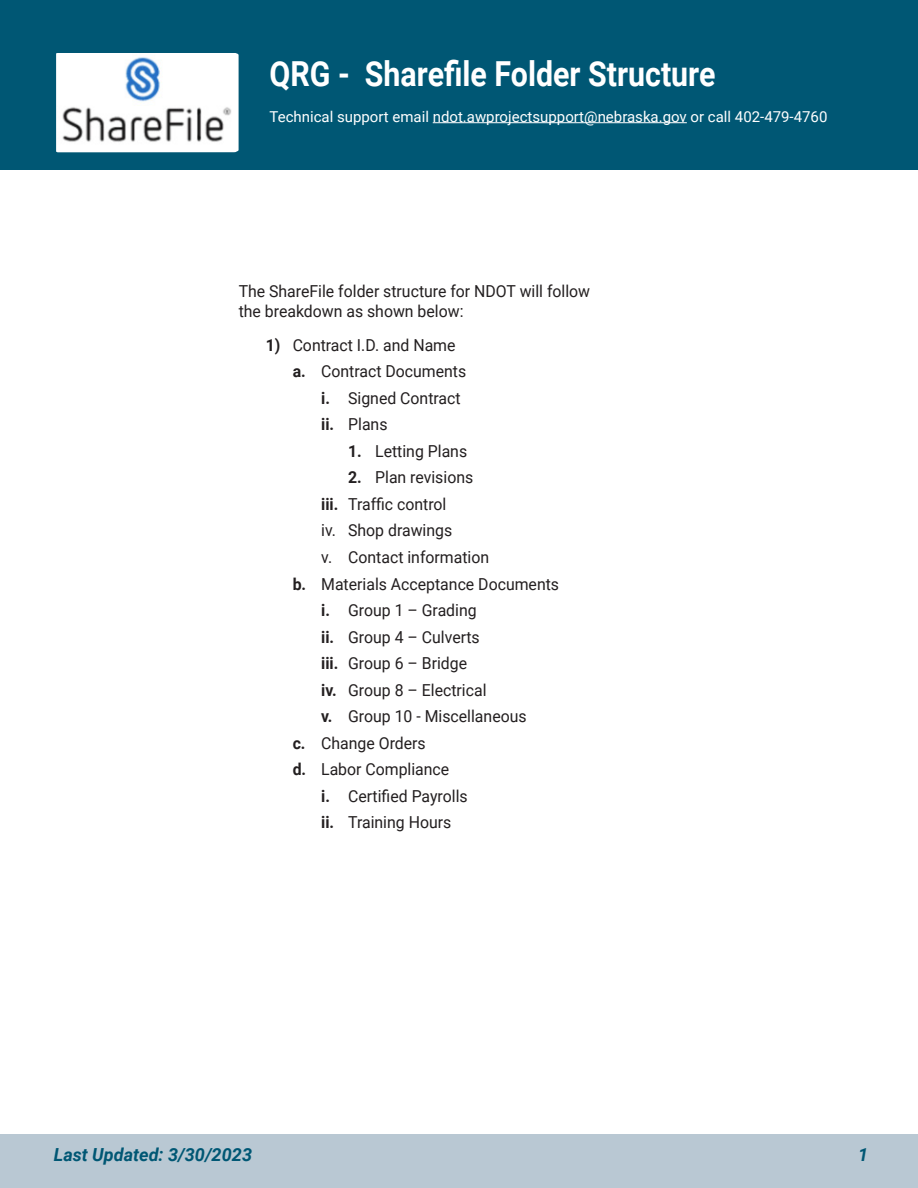
<style>
.page{position:relative;width:918px;height:1188px;background:#fff}
.page>*{position:absolute;margin:0;border:0;box-sizing:border-box;transform-origin:0 0}
.t1{font:700 34.5px "Roboto";color:#fff;scale:.88 1}
.t2{font:italic 700 18px "Roboto";color:#005774}
.t3{font:16.5px/19.8px "Roboto";color:#231f20;scale:.96 1}
.t4{font:15px "Roboto";color:#fff}
.s1{font-weight:700}
</style>
<div class="page">
<div style="left:0;top:1134px;width:918px;height:54px;background:#b9c8d3"></div>
<div style="left:0;top:0;width:917px;height:170px;background:#005774"></div>
<hr style="left:433px;top:122px;width:254px;height:1px;background:#fff">
<img style="left:56px;top:53px;width:183px;height:99px">
<p class="t1" style="left:269px;top:49px;width:508px">QRG - Sharefile Folder Structure</p>
<p class="t4" style="left:269px;top:106px;width:560px">Technical support email ndot.awprojectsupport@nebraska.gov or call 402-479-4760</p>
<p class="t3" style="left:239px;top:281px;width:368px">The ShareFile folder structure for NDOT will follow the breakdown as shown below:</p>
<p class="t3" style="left:266px;top:334px;width:199px"><span class="s1">1)</span> Contract I.D. and Name</p>
<p class="t3" style="left:293px;top:361px;width:182px"><span class="s1">a.</span> Contract Documents</p>
<p class="t3" style="left:321px;top:387px;width:147px"><span class="s1">i.</span> Signed Contract</p>
<p class="t3" style="left:321px;top:414px;width:71px"><span class="s1">ii.</span> Plans</p>
<p class="t3" style="left:348px;top:440px;width:126px"><span class="s1">1.</span> Letting Plans</p>
<p class="t3" style="left:348px;top:467px;width:132px"><span class="s1">2.</span> Plan revisions</p>
<p class="t3" style="left:321px;top:494px;width:132px"><span class="s1">iii.</span> Traffic control</p>
<p class="t3" style="left:321px;top:520px;width:138px">iv. Shop drawings</p>
<p class="t3" style="left:321px;top:547px;width:177px">v. Contact information</p>
<p class="t3" style="left:293px;top:573px;width:279px"><span class="s1">b.</span> Materials Acceptance Documents</p>
<p class="t3" style="left:321px;top:600px;width:164px"><span class="s1">i.</span> Group 1 – Grading</p>
<p class="t3" style="left:321px;top:626px;width:167px"><span class="s1">ii.</span> Group 4 – Culverts</p>
<p class="t3" style="left:321px;top:653px;width:154px"><span class="s1">iii.</span> Group 6 – Bridge</p>
<p class="t3" style="left:321px;top:679px;width:174px"><span class="s1">iv.</span> Group 8 – Electrical</p>
<p class="t3" style="left:321px;top:706px;width:216px"><span class="s1">v.</span> Group 10 - Miscellaneous</p>
<p class="t3" style="left:293px;top:732px;width:140px"><span class="s1">c.</span> Change Orders</p>
<p class="t3" style="left:293px;top:759px;width:165px"><span class="s1">d.</span> Labor Compliance</p>
<p class="t3" style="left:321px;top:786px;width:154px"><span class="s1">i.</span> Certified Payrolls</p>
<p class="t3" style="left:321px;top:812px;width:137px"><span class="s1">ii.</span> Training Hours</p>
<p class="t2" style="left:54px;top:1142px;width:200px">Last Updated: 3/30/2023</p>
<p class="t2" style="left:858px;top:1142px;width:12px">1</p>
</div>
